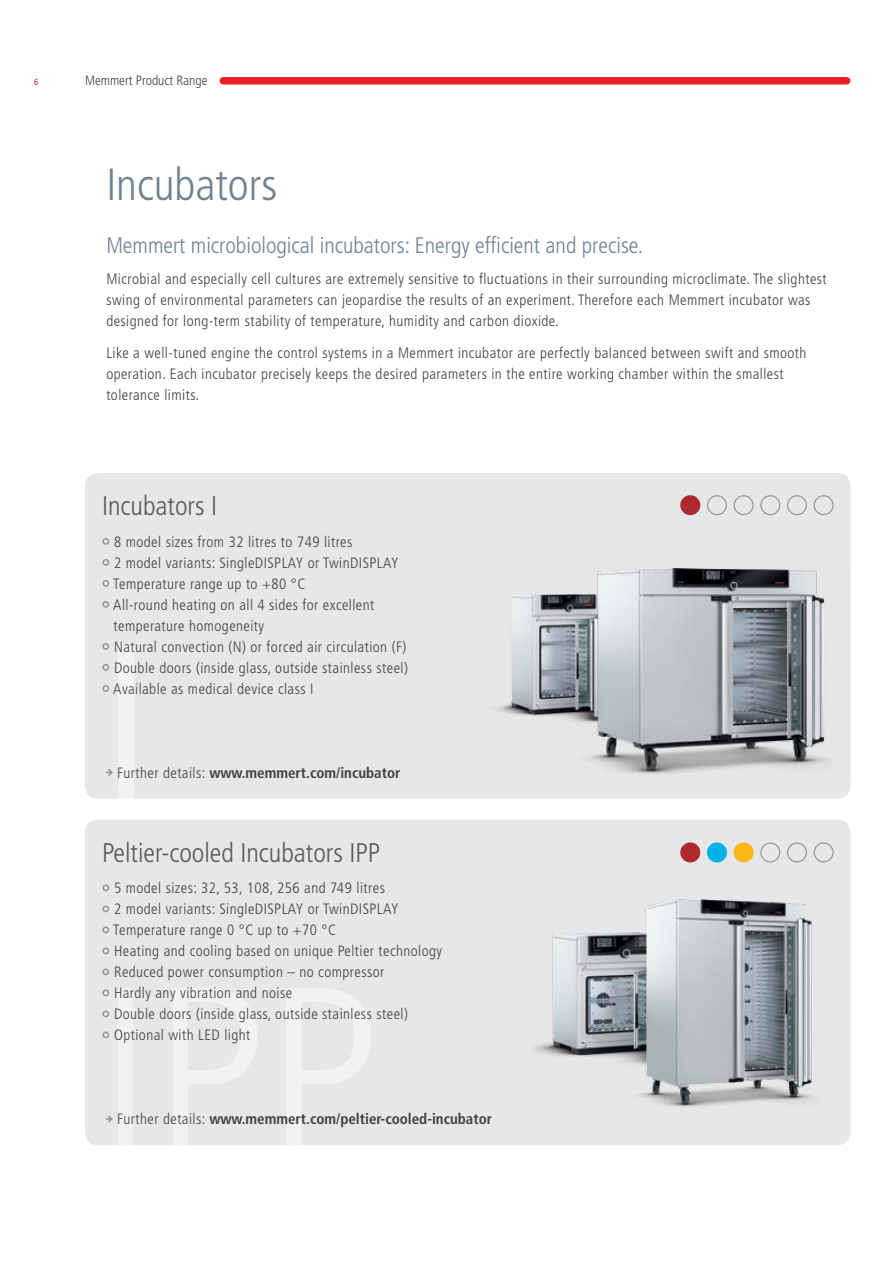
<style>
.page{position:relative;width:893px;height:1263px;background:#fff}
.page>*{position:absolute;margin:0;border:0;box-sizing:border-box;transform-origin:0 0}
.t1{font:300 condensed 45px "Frutiger LT";color:#708391}
.t2{font:300 condensed 27px "Frutiger LT";color:#58595b}
.t3{font:300 condensed 22.5px "Frutiger LT Std";color:#708391}
.t4{font:300 condensed 15px/21px "Frutiger LT Std";letter-spacing:.03em;color:#414042}
.t5{font:700 condensed 15px "Frutiger LT Std";color:#414042}
.t6{font:300 condensed 13.5px "Frutiger LT Std";color:#414042}
.t7{font:condensed 9px "Frutiger";color:#ed1d24}
.s1{font-weight:300}
</style>
<div class="page">
<div style="left:223px;top:77px;width:624px;height:8px;background:#ed1d24"></div>
<div style="left:85px;top:473px;width:765px;height:326px;background:#e6e7e8;border-radius:13px"></div>
<div style="left:85px;top:820px;width:765px;height:325px;background:#e6e7e8;border-radius:13px"></div>
<div style="left:118px;top:644px;width:15px;height:155px;background:#f2f2f3"></div>
<div style="left:102px;top:538px;width:7px;height:7px;border:2px solid #939598;border-radius:50%"></div>
<div style="left:102px;top:559px;width:7px;height:7px;border:2px solid #939598;border-radius:50%"></div>
<div style="left:102px;top:580px;width:7px;height:7px;border:2px solid #939598;border-radius:50%"></div>
<div style="left:102px;top:601px;width:7px;height:7px;border:2px solid #939598;border-radius:50%"></div>
<div style="left:102px;top:643px;width:7px;height:7px;border:2px solid #939598;border-radius:50%"></div>
<div style="left:102px;top:664px;width:7px;height:7px;border:2px solid #939598;border-radius:50%"></div>
<div style="left:102px;top:685px;width:7px;height:7px;border:2px solid #939598;border-radius:50%"></div>
<div style="left:102px;top:884px;width:7px;height:7px;border:2px solid #939598;border-radius:50%"></div>
<div style="left:102px;top:905px;width:7px;height:7px;border:2px solid #939598;border-radius:50%"></div>
<div style="left:102px;top:926px;width:7px;height:7px;border:2px solid #939598;border-radius:50%"></div>
<div style="left:102px;top:947px;width:7px;height:7px;border:2px solid #939598;border-radius:50%"></div>
<div style="left:102px;top:968px;width:7px;height:7px;border:2px solid #939598;border-radius:50%"></div>
<div style="left:102px;top:989px;width:7px;height:7px;border:2px solid #939598;border-radius:50%"></div>
<div style="left:102px;top:1010px;width:7px;height:7px;border:2px solid #939598;border-radius:50%"></div>
<div style="left:102px;top:1031px;width:7px;height:7px;border:2px solid #939598;border-radius:50%"></div>
<div style="left:680px;top:495px;width:20px;height:20px;background:#af2a30;border-radius:50%"></div>
<div style="left:707px;top:495px;width:20px;height:20px;border:1px solid #939598;border-radius:50%"></div>
<div style="left:734px;top:495px;width:20px;height:20px;border:1px solid #939598;border-radius:50%"></div>
<div style="left:760px;top:495px;width:20px;height:20px;border:1px solid #939598;border-radius:50%"></div>
<div style="left:787px;top:495px;width:20px;height:20px;border:1px solid #939598;border-radius:50%"></div>
<div style="left:814px;top:495px;width:20px;height:20px;border:1px solid #939598;border-radius:50%"></div>
<div style="left:680px;top:842px;width:20px;height:20px;background:#af2a30;border-radius:50%"></div>
<div style="left:707px;top:842px;width:20px;height:20px;background:#00b2e9;border-radius:50%"></div>
<div style="left:734px;top:842px;width:20px;height:20px;background:#fdb714;border-radius:50%"></div>
<div style="left:760px;top:842px;width:20px;height:20px;border:1px solid #939598;border-radius:50%"></div>
<div style="left:787px;top:842px;width:20px;height:20px;border:1px solid #939598;border-radius:50%"></div>
<div style="left:814px;top:842px;width:20px;height:20px;border:1px solid #939598;border-radius:50%"></div>
<img style="left:533px;top:932px;width:91px;height:129px">
<svg style="left:106px;top:769px;width:7px;height:7px"></svg>
<svg style="left:105px;top:988px;width:265px;height:157px"></svg>
<img style="left:624px;top:899px;width:188px;height:208px">
<img style="left:496px;top:595px;width:72px;height:123px">
<img style="left:568px;top:568px;width:260px;height:207px">
<p class="t7" style="left:34px;top:76px;width:6px">6</p>
<p class="t6" style="left:85px;top:72px;width:124px">Memmert Product Range</p>
<h1 class="t1" style="left:106px;top:159px;width:172px">Incubators</h1>
<h3 class="t3" style="left:106px;top:232px;width:538px">Memmert microbiological incubators: Energy efficient and precise.</h3>
<p class="t4" style="left:106px;top:269px;width:722px">Microbial and especially cell cultures are extremely sensitive to fluctuations in their surrounding microclimate. The slightest swing of environmental parameters can jeopardise the results of an experiment. Therefore each Memmert incubator was designed for long-term stability of temperature, humidity and carbon dioxide.</p>
<p class="t4" style="left:106px;top:342px;width:702px">Like a well-tuned engine the control systems in a Memmert incubator are perfectly balanced between swift and smooth operation. Each incubator precisely keeps the desired parameters in the entire working chamber within the smallest tolerance limits.</p>
<h2 class="t2" style="left:102px;top:490px;width:116px">Incubators I</h2>
<p class="t4" style="left:113px;top:531px;width:296px">8 model sizes from 32 litres to 749 litres<br>2 model variants: SingleDISPLAY or TwinDISPLAY Temperature range up to +80 °C<br>All-round heating on all 4 sides for excellent temperature homogeneity<br>Natural convection (N) or forced air circulation (F)<br>Double doors (inside glass, outside stainless steel)<br>Available as medical device class I</p>
<p class="t5" style="left:117px;top:763px;width:285px"><span class="s1">Further details:</span> www.memmert.com/incubator</p>
<h2 class="t2" style="left:102px;top:837px;width:280px">Peltier-cooled Incubators IPP</h2>
<p class="t4" style="left:113px;top:878px;width:330px">5 model sizes: 32, 53, 108, 256 and 749 litres<br>2 model variants: SingleDISPLAY or TwinDISPLAY Temperature range 0 °C up to +70 °C<br>Heating and cooling based on unique Peltier technology Reduced power consumption – no compressor<br>Hardly any vibration and noise<br>Double doors (inside glass, outside stainless steel)<br>Optional with LED light</p>
<p class="t5" style="left:117px;top:1110px;width:377px"><span class="s1">Further details:</span> www.memmert.com/peltier-cooled-incubator</p>
</div>
